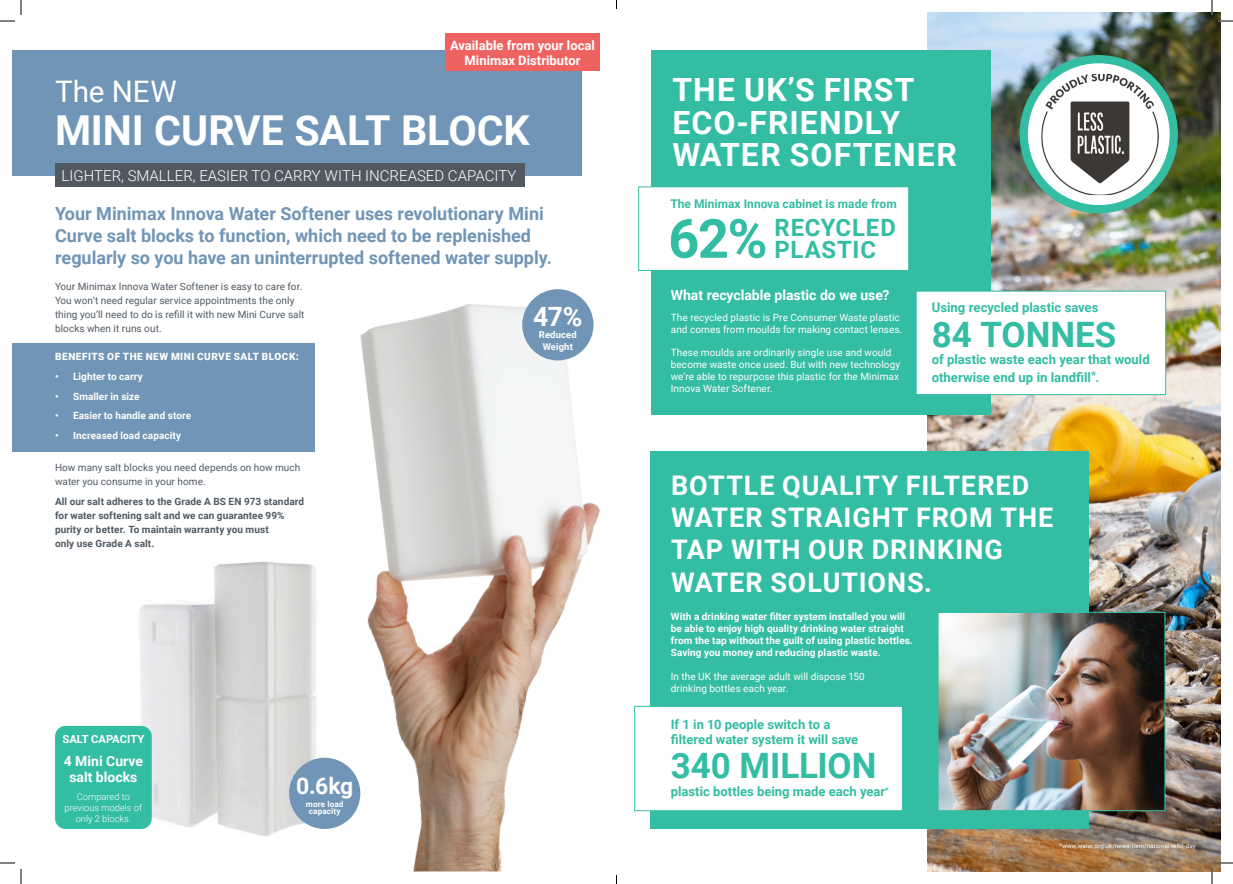
<style>
.page{position:relative;width:1233px;height:884px;background:#fff}
.page>*{position:absolute;margin:0;border:0;box-sizing:border-box;transform-origin:0 0}
.t1{font:700 54.2px "Roboto";color:#33bda3}
.t2{font:700 41.2px "Roboto";letter-spacing:-.005em;color:#fff}
.t3{font:700 35px "Roboto";color:#33bda3}
.t4{font:700 32px/32.4px "Roboto";letter-spacing:.035em;color:#fff}
.t5{font:29.7px "Roboto";letter-spacing:-.005em;color:#fff}
.t6{font:700 27px/32.4px "Roboto";letter-spacing:.03em;color:#fff}
.t7{font:700 26.6px "Roboto";color:#fff}
.t8{font:700 23.9px/21.4px "Roboto";letter-spacing:.03em;color:#33bda3}
.t9{font:700 22.9px "Roboto";color:#fff}
.SUB_HEADING{font:700 18px/22px "Roboto";color:#7195b6}
.t10{font:300 15px "Roboto";color:#fff}
.t11{font:700 14px "Roboto";color:#fff}
.t12{font:700 13.9px/16.7px "Roboto";color:#fff;text-align:center}
.t13{font:700 13.1px/17.5px "Roboto";color:#33bda3}
.t14{font:700 13px/15.6px "Roboto";color:#33bda3}
.t15{font:700 13px/15.6px "Roboto";color:#fff;text-align:center}
.t16{font:700 12px "Roboto";color:#33bda3}
.t17{font:700 11.2px "Roboto";color:#fff}
.t18{font:10px/12px "Roboto";letter-spacing:.005em;color:#fff}
.t19{font:700 10px/12px "Roboto";letter-spacing:.01em;color:#fff}
.t20{font:10px/14px "Roboto";letter-spacing:.005em;color:#505962}
.t21{font:700 10px/14px "Roboto";letter-spacing:.01em;color:#505962}
.t22{font:900 10px "Roboto";letter-spacing:.05em;color:#fff}
.t23{font:700 9.4px/11.3px "Roboto";letter-spacing:.01em;color:#fff;text-align:center}
.t24{font:300 9.3px/11.2px "Roboto";color:#fff;text-align:center}
.t25{font:700 8.1px/7.8px "Roboto";letter-spacing:.015em;color:#fff;text-align:center}
.t26{font:6px "Roboto";letter-spacing:.025em;color:#fff}
</style>
<div class="page">
<img style="left:107px;top:561px;width:194px;height:276px">
<div style="left:12px;top:50px;width:570px;height:125px;background:#7195b6"></div>
<div style="left:55px;top:164px;width:469px;height:23px;background:#505962"></div>
<div style="left:289px;top:758px;width:71px;height:71px;background:#7195b6;border-radius:50%"></div>
<div style="left:12px;top:343px;width:302px;height:109px;background:#7195b6"></div>
<div style="left:446px;top:33px;width:154px;height:38px;background:#ee6361"></div>
<img style="left:301px;top:289px;width:357px;height:582px">
<div style="left:522px;top:289px;width:71px;height:71px;background:#7195b6;border-radius:50%"></div>
<div style="left:55px;top:726px;width:97px;height:103px;background:#33bda3;border-radius:11px"></div>
<img style="left:927px;top:12px;width:293px;height:859px">
<div style="left:651px;top:50px;width:339px;height:365px;background:#33bda3"></div>
<div style="left:915px;top:291px;width:251px;height:104px;background:#fff;border:1px solid #33bda3"></div>
<svg style="left:1023px;top:59px;width:150px;height:150px"></svg>
<div style="left:1019px;top:55px;width:159px;height:158px;border:8px solid #33bda3;border-radius:50%"></div>
<img style="left:1041px;top:74px;width:117px;height:121px">
<div style="left:638px;top:186px;width:271px;height:85px;background:#fff;border:1px solid #33bda3"></div>
<div style="left:650px;top:452px;width:439px;height:377px;background:#33bda3"></div>
<img style="left:939px;top:614px;width:224px;height:195px">
<div style="left:937px;top:612px;width:228px;height:199px;border:1px solid #33bda3"></div>
<div style="left:634px;top:706px;width:269px;height:105px;background:#fff;border:1px solid #33bda3"></div>
<svg style="left:1218px;top:20px;width:15px;height:2px"></svg>
<svg style="left:1218px;top:862px;width:15px;height:2px"></svg>
<svg style="left:0;top:0;width:22px;height:22px"></svg>
<svg style="left:0;top:862px;width:22px;height:22px"></svg>
<svg style="left:1211px;top:0;width:1px;height:15px"></svg>
<svg style="left:1211px;top:869px;width:1px;height:15px"></svg>
<p class="t15" style="left:450px;top:37px;width:146px">Available from your local<br>Minimax Distributor</p>
<p class="t5" style="left:55px;top:70px;width:123px">The NEW</p>
<p class="t2" style="left:55px;top:101px;width:476px">MINI CURVE SALT BLOCK</p>
<p class="t10" style="left:62px;top:165px;width:456px">LIGHTER, SMALLER, EASIER TO CARRY WITH INCREASED CAPACITY</p>
<p class="SUB_HEADING" style="left:55px;top:202px;width:498px">Your Minimax Innova Water Softener uses revolutionary Mini<br>Curve salt blocks to function, which need to be replenished regularly so you have an uninterrupted softened water supply.</p>
<p class="t20" style="left:55px;top:279px;width:251px">Your Minimax Innova Water Softener is easy to care for.<br>You won’t need regular service appointments the only thing you’ll need to do is refill it with new Mini Curve salt blocks when it runs out.</p>
<p class="t22" style="left:55px;top:350px;width:245px">BENEFITS OF THE NEW MINI CURVE SALT BLOCK:</p>
<p class="t19" style="left:55px;top:370px;width:89px">• Lighter to carry</p>
<p class="t19" style="left:55px;top:390px;width:86px">• Smaller in size</p>
<p class="t19" style="left:55px;top:409px;width:138px">• Easier to handle and store</p>
<p class="t19" style="left:55px;top:429px;width:128px">• Increased load capacity</p>
<p class="t20" style="left:55px;top:460px;width:247px">How many salt blocks you need depends on how much water you consume in your home.</p>
<p class="t21" style="left:55px;top:494px;width:251px">All our salt adheres to the Grade A BS EN 973 standard for water softening salt and we can guarantee 99% purity or better. To maintain warranty you must<br>only use Grade A salt.</p>
<p class="t17" style="left:63px;top:731px;width:83px">SALT CAPACITY</p>
<p class="t12" style="left:64px;top:752px;width:81px">4 Mini Curve salt blocks</p>
<p class="t24" style="left:65px;top:790px;width:79px">Compared to previous models of only 2 blocks.</p>
<p class="t9" style="left:296px;top:770px;width:58px">0.6kg</p>
<p class="t25" style="left:306px;top:799px;width:39px">more load capacity</p>
<p class="t7" style="left:533px;top:297px;width:51px">47%</p>
<p class="t23" style="left:539px;top:329px;width:39px">Reduced<br>Weight</p>
<p class="t4" style="left:672px;top:73px;width:286px">THE UK’S FIRST<br>ECO-FRIENDLY<br>WATER SOFTENER</p>
<p class="t16" style="left:670px;top:196px;width:228px">The Minimax Innova cabinet is made from</p>
<p class="t1" style="left:668px;top:201px;width:101px">62%</p>
<p class="t8" style="left:774px;top:216px;width:123px">RECYCLED<br>PLASTIC</p>
<p class="t11" style="left:671px;top:285px;width:220px">What recyclable plastic do we use?</p>
<p class="t18" style="left:671px;top:311px;width:233px">The recycled plastic is Pre Consumer Waste plastic and comes from moulds for making contact lenses.</p>
<p class="t18" style="left:671px;top:346px;width:231px">These moulds are ordinarily single use and would become waste once used. But with new technology we’re able to repurpose this plastic for the Minimax Innova Water Softener.</p>
<p class="t13" style="left:931px;top:298px;width:168px">Using recycled plastic saves</p>
<p class="t3" style="left:931px;top:310px;width:186px">84 TONNES</p>
<p class="t13" style="left:931px;top:350px;width:220px">of plastic waste each year that would otherwise end up in landfill<sup>*</sup>.</p>
<p class="t6" style="left:671px;top:468px;width:384px">BOTTLE QUALITY FILTERED<br>WATER STRAIGHT FROM THE<br>TAP WITH OUR DRINKING<br>WATER SOLUTIONS.</p>
<p class="t19" style="left:671px;top:610px;width:243px">With a drinking water filter system installed you will be able to enjoy high quality drinking water straight from the tap without the guilt of using plastic bottles.<br>Saving you money and reducing plastic waste.</p>
<p class="t18" style="left:671px;top:670px;width:196px">In the UK the average adult will dispose 150 drinking bottles each year.</p>
<p class="t14" style="left:671px;top:716px;width:189px">If 1 in 10 people switch to a filtered water system it will save</p>
<p class="t3" style="left:671px;top:741px;width:207px">340 MILLION</p>
<p class="t14" style="left:671px;top:783px;width:219px">plastic bottles being made each year<sup>*</sup></p>
<p class="t26" style="left:1059px;top:841px;width:138px">*www.water.org.uk/news-item/national-refill-day</p>
</div>
